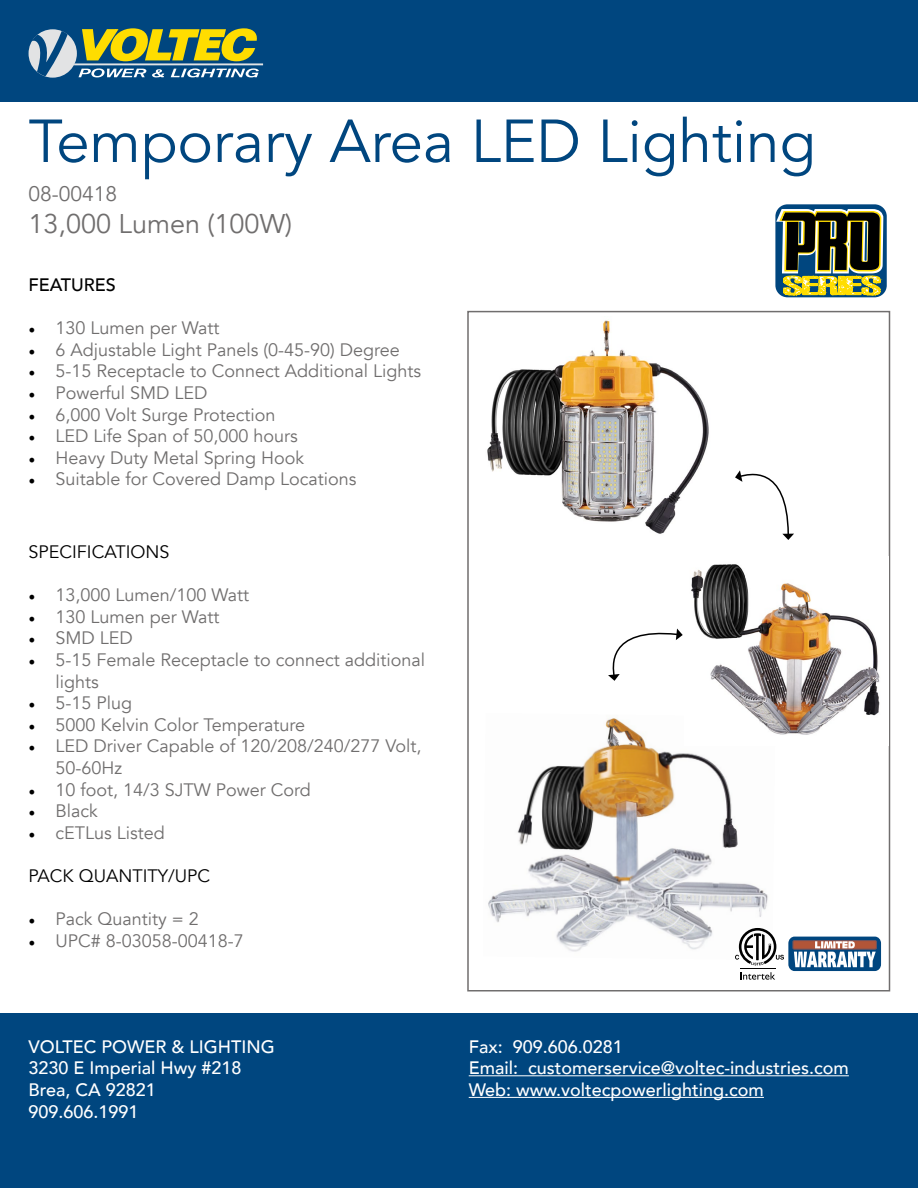
<style>
.page{position:relative;width:918px;height:1188px;background:#fff}
.page>*{position:absolute;margin:0;border:0;box-sizing:border-box;transform-origin:0 0}
.t1{font:60px "Avenir";color:#00467f}
.t2{font:27px "Avenir";color:#706e6e}
.t3{font:21px "Avenir";color:#706e6e}
.t4{font:18px/21.6px "Avenir";color:#706e6e}
.t5{font:500 18px "Avenir";color:#fff}
.t6{font:18px "Avenir";color:#000}
.t7{font:500 18px "Avenir";color:#000}
.s1{font-family:"Minion Pro";color:#000}
</style>
<div class="page">
<div style="left:0;top:0;width:918px;height:102px;background:#00467f"></div>
<div style="left:0;top:1013px;width:918px;height:175px;background:#00467f"></div>
<hr style="left:74px;top:63px;width:189px;height:2px;background:#e2e3e4">
<svg style="left:29px;top:28px;width:230px;height:49px"></svg>
<hr style="left:469px;top:1075px;width:380px;height:1px;background:#fff">
<hr style="left:469px;top:1097px;width:295px;height:1px;background:#fff">
<img style="left:488px;top:717px;width:280px;height:235px">
<div style="left:467px;top:311px;width:423px;height:681px;border:2px solid #706e6e"></div>
<svg style="left:719px;top:207px;width:167px;height:636px"></svg>
<svg style="left:778px;top:206px;width:104px;height:304px"></svg>
<svg style="left:780px;top:204px;width:101px;height:145px"></svg>
<img style="left:487px;top:320px;width:222px;height:214px">
<img style="left:684px;top:556px;width:204px;height:190px">
<svg style="left:735px;top:462px;width:59px;height:78px"></svg>
<svg style="left:608px;top:628px;width:75px;height:53px"></svg>
<div style="left:788px;top:937px;width:93px;height:34px;background:#00467f;border-radius:6px"></div>
<div style="left:792px;top:940px;width:85px;height:10px;border:1px solid #71535c;border-radius:2px"></div>
<svg style="left:794px;top:941px;width:82px;height:26px"></svg>
<svg style="left:741px;top:972px;width:34px;height:8px"></svg>
<svg style="left:735px;top:927px;width:49px;height:39px"></svg>
<hr style="left:740px;top:968px;width:35px;height:1px;background:#000">
<p class="t1" style="left:28px;top:106px;width:789px">Temporary Area LED Lighting</p>
<p class="t3" style="left:28px;top:181px;width:90px">08-00418</p>
<p class="t2" style="left:28px;top:208px;width:265px">13,000 Lumen (100W)</p>
<p class="t7" style="left:28px;top:269px;width:89px">FEATURES</p>
<p class="t4" style="left:28px;top:318px;width:192px"><span class="s1">•</span> 130 Lumen per Watt</p>
<p class="t4" style="left:28px;top:339px;width:373px"><span class="s1">•</span> 6 Adjustable Light Panels (0-45-90) Degree</p>
<p class="t4" style="left:28px;top:361px;width:394px"><span class="s1">•</span> 5-15 Receptacle to Connect Additional Lights</p>
<p class="t4" style="left:28px;top:382px;width:181px"><span class="s1">•</span> Powerful SMD LED</p>
<p class="t4" style="left:28px;top:404px;width:248px"><span class="s1">•</span> 6,000 Volt Surge Protection</p>
<p class="t4" style="left:28px;top:426px;width:271px"><span class="s1">•</span> LED Life Span of 50,000 hours</p>
<p class="t4" style="left:28px;top:447px;width:277px"><span class="s1">•</span> Heavy Duty Metal Spring Hook</p>
<p class="t4" style="left:28px;top:469px;width:330px"><span class="s1">•</span> Suitable for Covered Damp Locations</p>
<p class="t6" style="left:28px;top:541px;width:143px">SPECIFICATIONS</p>
<p class="t4" style="left:28px;top:585px;width:222px"><span class="s1">•</span> 13,000 Lumen/100 Watt</p>
<p class="t4" style="left:28px;top:606px;width:192px"><span class="s1">•</span> 130 Lumen per Watt</p>
<p class="t4" style="left:28px;top:628px;width:106px"><span class="s1">•</span> SMD LED</p>
<p class="t4" style="left:56px;top:649px;width:371px;text-indent:-27px"><span class="s1">•</span> 5-15 Female Receptacle to connect additional lights</p>
<p class="t4" style="left:28px;top:693px;width:105px"><span class="s1">•</span> 5-15 Plug</p>
<p class="t4" style="left:28px;top:714px;width:278px"><span class="s1">•</span> 5000 Kelvin Color Temperature</p>
<p class="t4" style="left:56px;top:736px;width:368px;text-indent:-27px"><span class="s1">•</span> LED Driver Capable of 120/208/240/277 Volt,<br>50-60Hz</p>
<p class="t4" style="left:28px;top:779px;width:284px"><span class="s1">•</span> 10 foot, 14/3 SJTW Power Cord</p>
<p class="t4" style="left:28px;top:801px;width:71px"><span class="s1">•</span> Black</p>
<p class="t4" style="left:28px;top:822px;width:138px"><span class="s1">•</span> cETLus Listed</p>
<p class="t6" style="left:28px;top:865px;width:183px">PACK QUANTITY/UPC</p>
<p class="t4" style="left:28px;top:909px;width:172px"><span class="s1">•</span> Pack Quantity = 2</p>
<p class="t4" style="left:28px;top:930px;width:217px"><span class="s1">•</span> UPC# 8-03058-00418-7</p>
<p class="t5" style="left:28px;top:1031px;width:248px">VOLTEC POWER &amp; LIGHTING</p>
<p class="t5" style="left:28px;top:1053px;width:215px">3230 E Imperial Hwy #218</p>
<p class="t5" style="left:28px;top:1074px;width:129px">Brea, CA 92821</p>
<p class="t5" style="left:28px;top:1096px;width:112px">909.606.1991</p>
<p class="t5" style="left:469px;top:1031px;width:156px">Fax: 909.606.0281</p>
<p class="t5" style="left:469px;top:1053px;width:382px">Email: customerservice@voltec-industries.com</p>
<p class="t5" style="left:469px;top:1074px;width:297px">Web: www.voltecpowerlighting.com</p>
</div>
